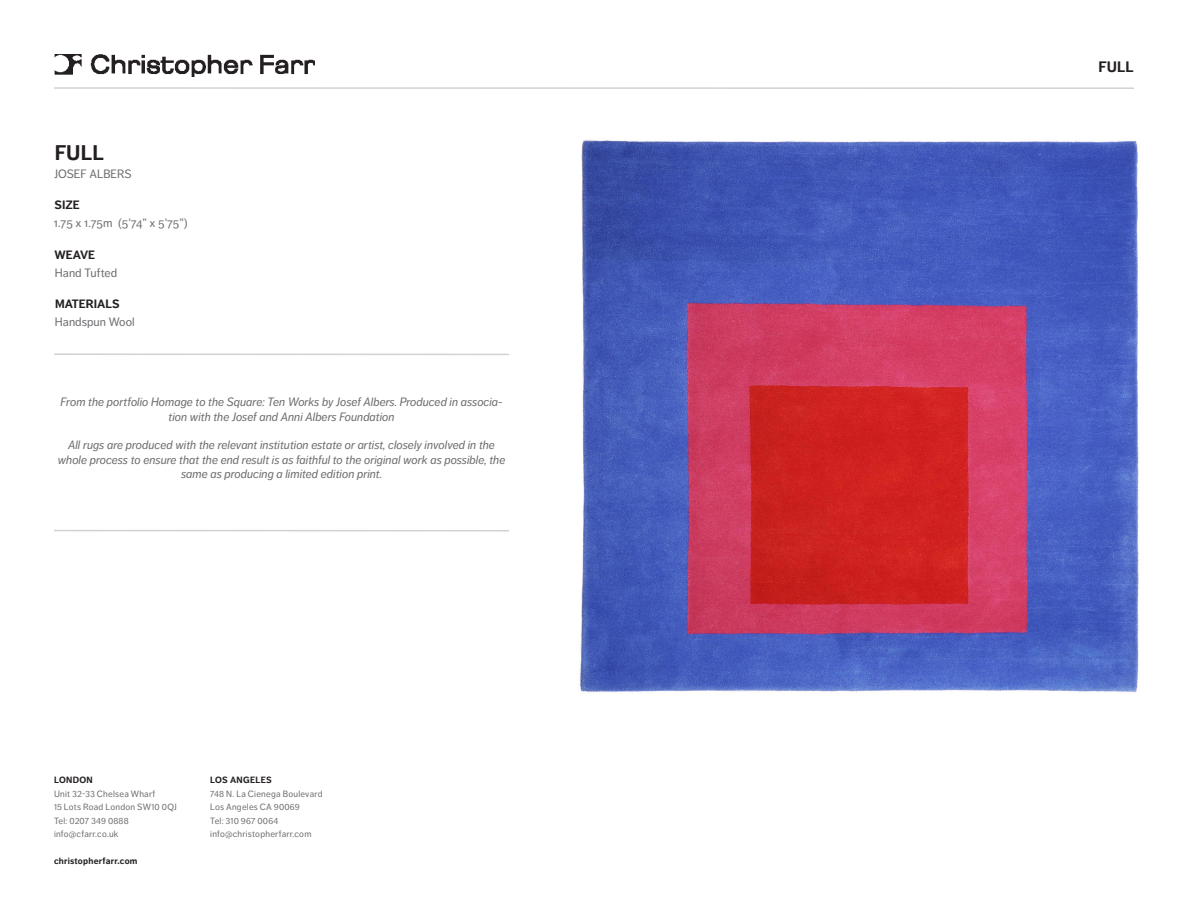
<style>
.page{position:relative;width:1188px;height:918px;background:#fff}
.page>*{position:absolute;margin:0;border:0;box-sizing:border-box;transform-origin:0 0}
.t1{font:700 21px "Dagny OT";color:#231f20}
.t2{font:700 15px "Dagny OT";color:#231f20}
.t3{font:italic 12px/14.4px "Dagny OT";color:#6c6d70;text-align:center}
.t4{font:12px/18px "Dagny OT";color:#6c6d70}
.t5{font:9px/13.5px "Dagny OT";letter-spacing:.025em;color:#6c6d70}
.t6{font:700 9px "Dagny OT";letter-spacing:.025em;color:#231f20}
.s1{font-weight:700;color:#231f20}
</style>
<div class="page">
<img style="left:54px;top:54px;width:261px;height:23px">
<hr style="left:54px;top:87px;width:1080px;height:2px;background:#d1d2d4">
<hr style="left:54px;top:353px;width:455px;height:2px;background:#d1d2d4">
<hr style="left:54px;top:530px;width:455px;height:1px;background:#d1d2d4">
<img style="left:580px;top:140px;width:559px;height:553px">
<p class="t1" style="left:55px;top:140px;width:51px">FULL</p>
<p class="t4" style="left:54px;top:165px;width:79px">JOSEF ALBERS</p>
<p class="t4" style="left:54px;top:196px;width:135px"><span class="s1">SIZE<br></span>1.75 x 1.75m (5’74” x 5’75”)</p>
<p class="t4" style="left:55px;top:246px;width:64px"><span class="s1">WEAVE<br></span>Hand Tufted</p>
<p class="t4" style="left:55px;top:295px;width:81px"><span class="s1">MATERIALS<br></span>Handspun Wool</p>
<p class="t3" style="left:61px;top:395px;width:444px">From the portfolio Homage to the Square: Ten Works by Josef Albers. Produced in associa&shy;tion with the Josef and Anni Albers Foundation</p>
<p class="t3" style="left:58px;top:438px;width:449px">All rugs are produced with the relevant institution estate or artist, closely involved in the whole process to ensure that the end result is as faithful to the original work as possible, the same as producing a limited edition print.</p>
<p class="t5" style="left:54px;top:773px;width:124px"><span class="s1">LONDON<br></span>Unit 32-33 Chelsea Wharf<br>15 Lots Road London SW10 0QJ<br>Tel: 0207 349 0888 info@cfarr.co.uk</p>
<p class="t6" style="left:54px;top:856px;width:85px">christopherfarr.com</p>
<p class="t5" style="left:210px;top:773px;width:114px"><span class="s1">LOS ANGELES<br></span>748 N. La Cienega Boulevard<br>Los Angeles CA 90069<br>Tel: 310 967 0064 info@christopherfarr.com</p>
<p class="t2" style="left:1098px;top:57px;width:37px">FULL</p>
</div>
